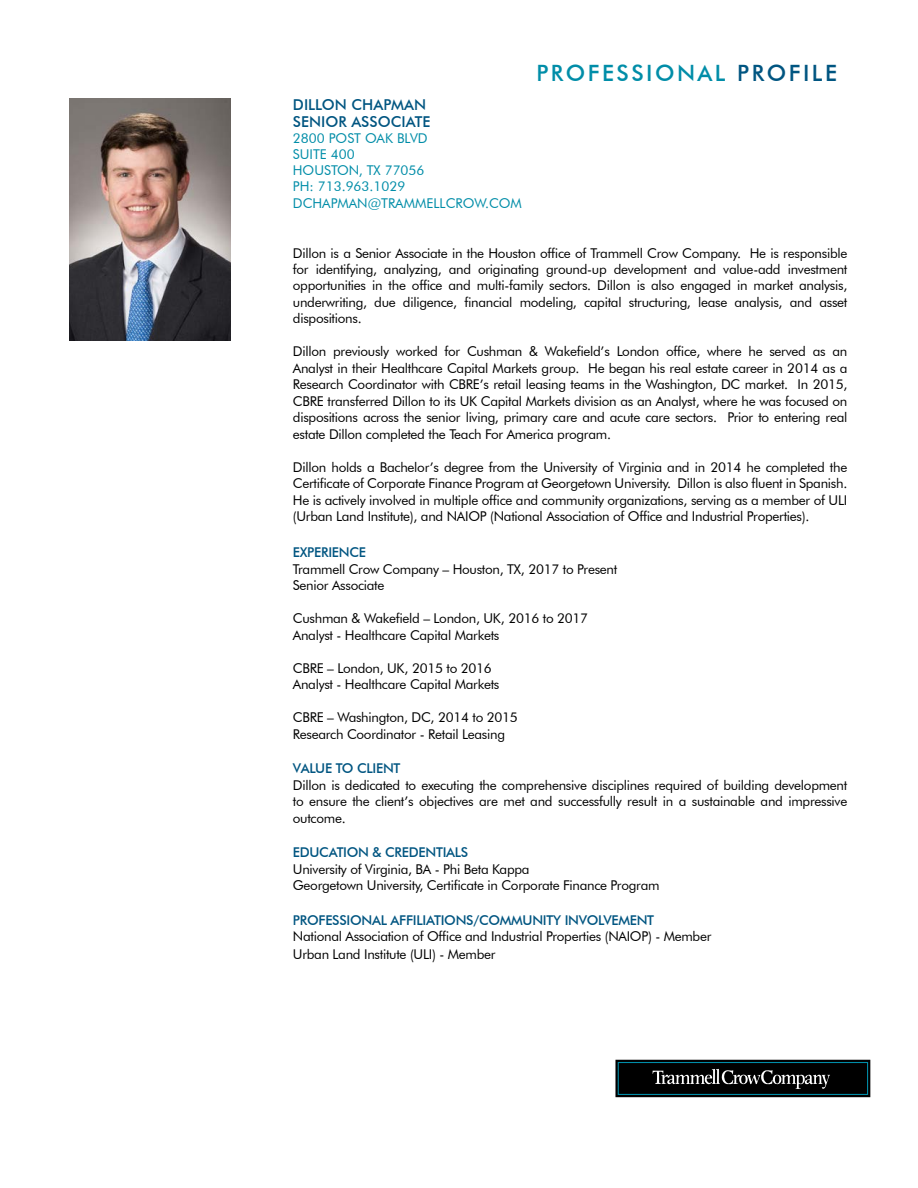
<style>
.page{position:relative;width:918px;height:1188px;background:#fff}
.page>*{position:absolute;margin:0;border:0;box-sizing:border-box;transform-origin:0 0}
.t1{font:500 22.5px "Futura BT";letter-spacing:.11em;color:#008da8}
.t2{font:500 15px/16.5px "Futura BT";color:#005581}
.t3{font:13.5px/16.5px "Futura BT";letter-spacing:-.02em;color:#000}
.t4{font:500 13.5px "Futura BT";letter-spacing:-.02em;color:#005581}
.t5{font:13.5px/16.2px "Futura BT";color:#008da8}
.t6{font:13.5px "Futura BT";color:#008da8}
.s1{color:#005581}
</style>
<div class="page">
<img style="left:69px;top:99px;width:162px;height:242px">
<div style="left:615px;top:1060px;width:255px;height:37px;border:6px solid #000"></div>
<div style="left:618px;top:1062px;width:250px;height:33px;background:#000;border:1px solid #008da8"></div>
<svg style="left:652px;top:1069px;width:178px;height:20px"></svg>
<h1 class="t1" style="left:536px;top:59px;width:302px">PROFESSIONAL <span class="s1">PROFILE</span></h1>
<p class="t2" style="left:293px;top:96px;width:139px">DILLON CHAPMAN<br>SENIOR ASSOCIATE</p>
<p class="t5" style="left:293px;top:130px;width:136px">2800 POST OAK BLVD<br>SUITE 400<br>HOUSTON, TX 77056<br>PH: 713.963.1029</p>
<p class="t6" style="left:293px;top:195px;width:231px">DCHAPMAN@TRAMMELLCROW.COM</p>
<p class="t3" style="left:293px;top:244px;width:556px;text-align:justify">Dillon is a Senior Associate in the Houston office of Trammell Crow Company. He is responsible for identifying, analyzing, and originating ground-up development and value-add investment opportunities in the office and multi-family sectors. Dillon is also engaged in market analysis, underwriting, due diligence, financial modeling, capital structuring, lease analysis, and asset dispositions.</p>
<p class="t3" style="left:293px;top:343px;width:556px;text-align:justify">Dillon previously worked for Cushman &amp; Wakefield’s London office, where he served as an Analyst in their Healthcare Capital Markets group. He began his real estate career in 2014 as a Research Coordinator with CBRE’s retail leasing teams in the Washington, DC market. In 2015, CBRE transferred Dillon to its UK Capital Markets division as an Analyst, where he was focused on dispositions across the senior living, primary care and acute care sectors. Prior to entering real estate Dillon completed the Teach For America program.</p>
<p class="t3" style="left:293px;top:459px;width:556px;text-align:justify">Dillon holds a Bachelor’s degree from the University of Virginia and in 2014 he completed the Certificate of Corporate Finance Program at Georgetown University. Dillon is also fluent in Spanish.<br>He is actively involved in multiple office and community organizations, serving as a member of ULI (Urban Land Institute), and NAIOP (National Association of Office and Industrial Properties).</p>
<p class="t4" style="left:293px;top:544px;width:75px">EXPERIENCE</p>
<p class="t3" style="left:293px;top:561px;width:326px">Trammell Crow Company – Houston, TX, 2017 to Present<br>Senior Associate</p>
<p class="t3" style="left:293px;top:610px;width:297px">Cushman &amp; Wakefield – London, UK, 2016 to 2017<br>Analyst - Healthcare Capital Markets</p>
<p class="t3" style="left:293px;top:660px;width:208px">CBRE – London, UK, 2015 to 2016<br>Analyst - Healthcare Capital Markets</p>
<p class="t3" style="left:293px;top:709px;width:227px">CBRE – Washington, DC, 2014 to 2015<br>Research Coordinator - Retail Leasing</p>
<p class="t4" style="left:293px;top:760px;width:109px">VALUE TO CLIENT</p>
<p class="t3" style="left:293px;top:777px;width:556px;text-align:justify">Dillon is dedicated to executing the comprehensive disciplines required of building development to ensure the client’s objectives are met and successfully result in a sustainable and impressive outcome.</p>
<p class="t4" style="left:293px;top:844px;width:177px">EDUCATION &amp; CREDENTIALS</p>
<p class="t3" style="left:293px;top:861px;width:368px">University of Virginia, BA - Phi Beta Kappa<br>Georgetown University, Certificate in Corporate Finance Program</p>
<p class="t4" style="left:293px;top:912px;width:363px">PROFESSIONAL AFFILIATIONS/COMMUNITY INVOLVEMENT</p>
<p class="t3" style="left:293px;top:928px;width:420px;line-height:18px">National Association of Office and Industrial Properties (NAIOP) - Member<br>Urban Land Institute (ULI) - Member</p>
</div>
